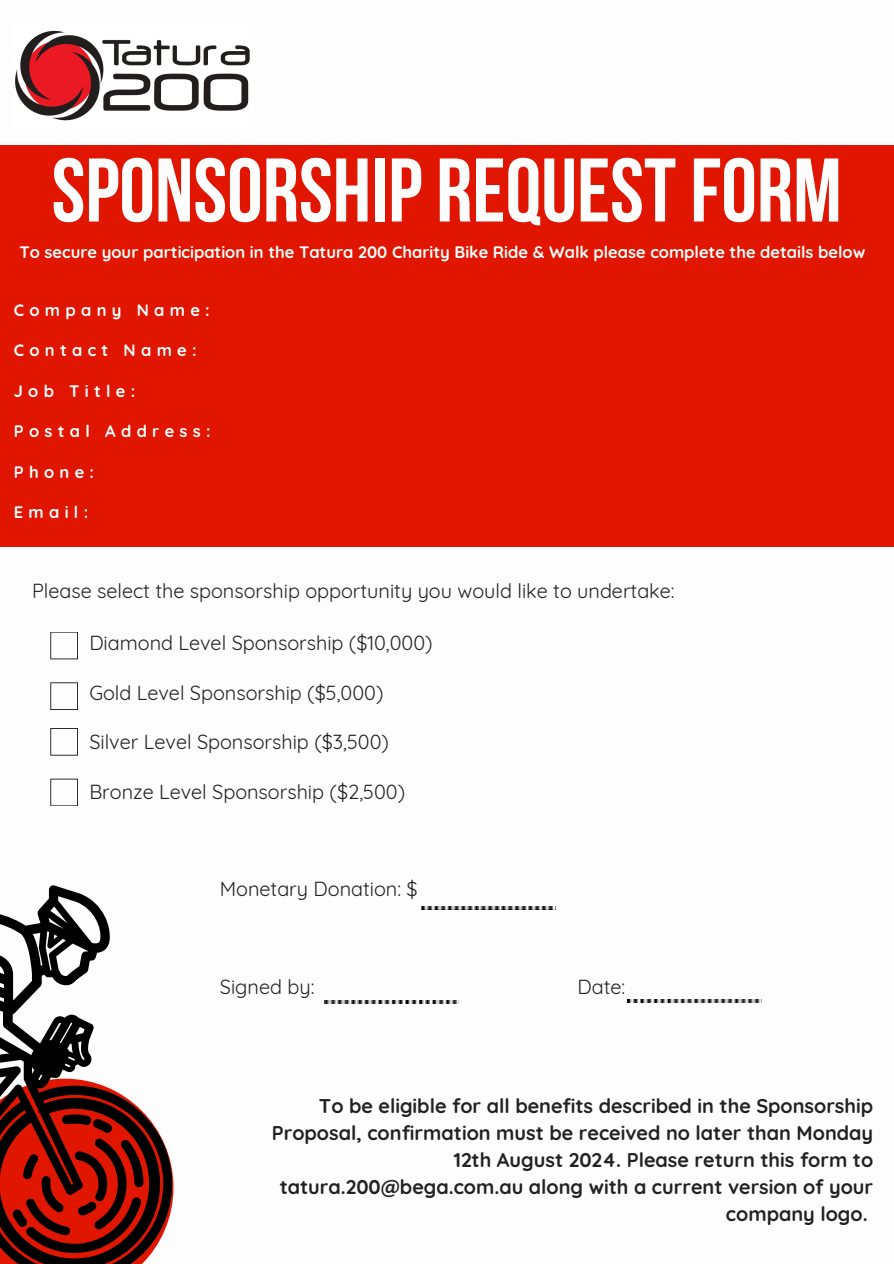
<style>
.page{position:relative;width:894px;height:1264px;background:#fff}
.page>*{position:absolute;margin:0;border:0;box-sizing:border-box;transform-origin:0 0}
.t1{font:90px "Bebas Neue Cyrillic";color:#fdfdfd}
.t2{font:19.8px "Quicksand";color:#222}
.t3{font:700 19.8px/27px "Quicksand";color:#222;text-align:right}
.t4{font:700 16.5px "Quicksand";color:#fdfdfd}
.t5{font:700 16.5px "Quicksand";letter-spacing:.32em;color:#fff}
</style>
<div class="page">
<svg style="left:0;top:885px;width:173px;height:378px"></svg>
<img style="left:15px;top:30px;width:235px;height:91px">
<div style="left:0;top:145px;width:893px;height:402px;background:#e01600"></div>
<svg style="left:50px;top:632px;width:28px;height:27px"></svg>
<svg style="left:50px;top:778px;width:28px;height:28px"></svg>
<svg style="left:50px;top:728px;width:28px;height:27px"></svg>
<svg style="left:50px;top:682px;width:28px;height:28px"></svg>
<hr style="left:627px;top:999px;width:134px;height:3px;background:#bfbfbf">
<hr style="left:325px;top:1000px;width:134px;height:3px;background:#bfbfbf">
<hr style="left:421px;top:906px;width:134px;height:3px;background:#bfbfbf">
<h1 class="t1" style="left:52px;top:154px;width:791px">SPONSORSHIP REQUESTFORM</h1>
<p class="t4" style="left:19px;top:241px;width:847px">To secure your participation in the Tatura 200 Charity Bike Ride &amp; Walk please complete the details below</p>
<p class="t5" style="left:14px;top:299px;width:197px">Company Name:</p>
<p class="t5" style="left:14px;top:339px;width:184px">Contact Name:</p>
<p class="t5" style="left:14px;top:380px;width:123px">Job Title:</p>
<p class="t5" style="left:14px;top:420px;width:198px">Postal Address:</p>
<p class="t5" style="left:14px;top:461px;width:82px">Phone:</p>
<p class="t5" style="left:14px;top:501px;width:76px">Email:</p>
<h3 class="t2" style="left:32px;top:578px;width:644px">Please select the sponsorship opportunity you would like to undertake:</h3>
<p class="t2" style="left:89px;top:630px;width:345px">Diamond Level Sponsorship ($10,000)</p>
<p class="t2" style="left:89px;top:680px;width:295px">Gold Level Sponsorship ($5,000)</p>
<p class="t2" style="left:89px;top:729px;width:301px">Silver Level Sponsorship ($3,500)</p>
<p class="t2" style="left:89px;top:779px;width:317px">Bronze Level Sponsorship ($2,500)</p>
<h3 class="t2" style="left:220px;top:876px;width:199px">Monetary Donation: $</h3>
<h3 class="t2" style="left:220px;top:973px;width:96px">Signed by:</h3>
<h3 class="t2" style="left:577px;top:973px;width:49px">Date:</h3>
<h3 class="t3" style="left:272px;top:1092px;width:602px">To be eligible for all benefits described in the Sponsorship Proposal, confirmation must be received no later than Monday 12th August 2024. Please return this form to tatura.200@bega.com.au along with a current version of your company logo.</h3>
</div>
